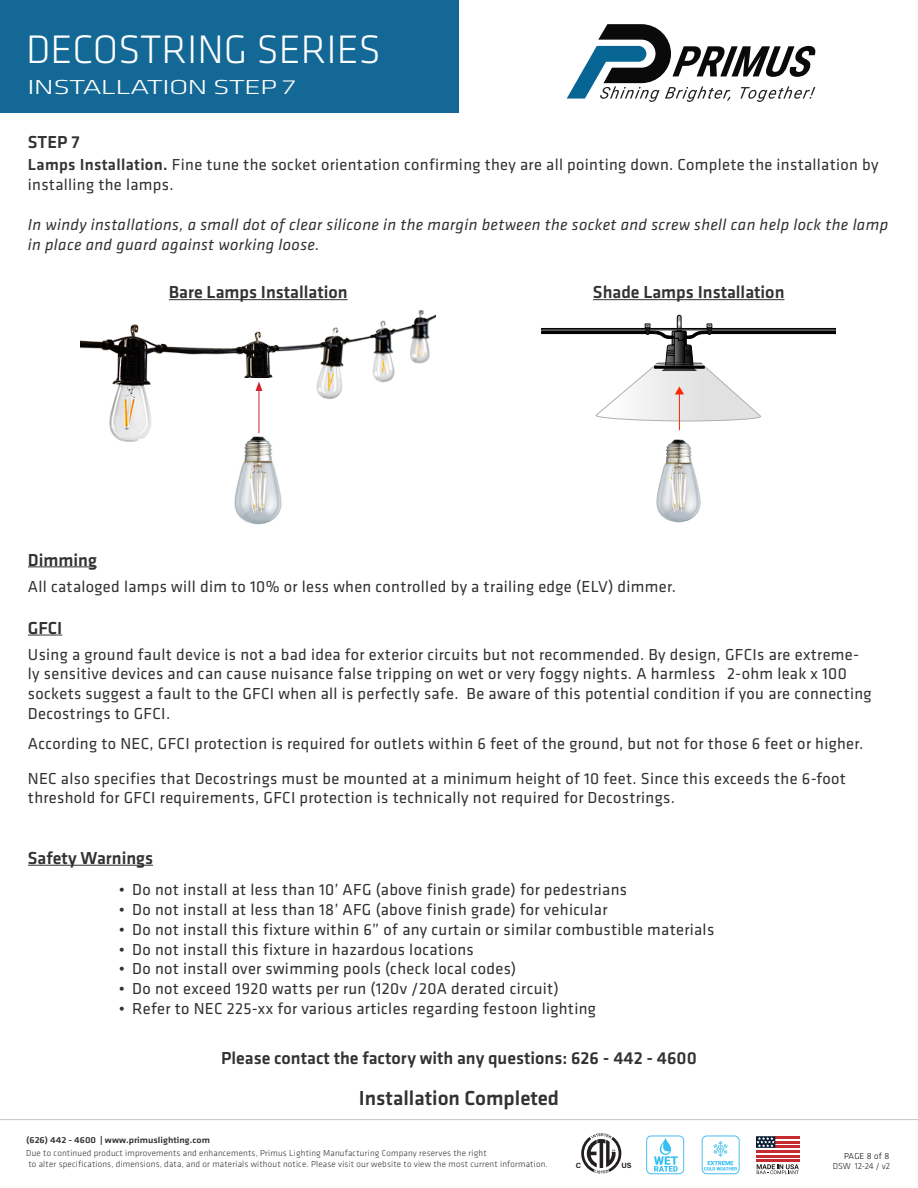
<style>
.page{position:relative;width:918px;height:1188px;background:#fff}
.page>*{position:absolute;margin:0;border:0;box-sizing:border-box;transform-origin:0 0}
.t1{font:300 41.25px "Klavika Basic";color:#fff}
.t2{font:500 21px "Klavika Basic";color:#323230}
.t3{font:300 21px "Klavika Basic";letter-spacing:-.03em;color:#fff;scale:1.5 1}
.t4{font:500 18px "Klavika Basic";color:#323230}
.t5{font:16.5px/19.8px "Klavika Basic";letter-spacing:.02em;color:#323230}
.t6{font:16.5px "Klavika Basic";letter-spacing:.02em;color:#30312f}
.t7{font:italic 16.5px/19.8px "Klavika Basic";letter-spacing:.02em;color:#323230}
.t8{font:300 9px/10.8px "Klavika Basic";letter-spacing:.02em;color:#323230}
.t9{font:500 9px "Klavika Basic";color:#323230;scale:1.1 1}
.t10{font:300 9px "Klavika Basic";color:#231f20}
.t11{font:300 9px "Klavika Basic";letter-spacing:.015em;color:#040503}
.t12{font:7.5px "Acumin Variable Concept";color:#231f20}
.s1{font-weight:500}
.s2{font-weight:700}
</style>
<div class="page">
<div style="left:0;top:0;width:459px;height:112px;background:#136896"></div>
<hr style="left:0;top:1119px;width:918px;height:1px;background:#c6c6c5">
<svg style="left:567px;top:24px;width:249px;height:78px"></svg>
<svg style="left:581px;top:1133px;width:40px;height:41px"></svg>
<div style="left:646px;top:1136px;width:38px;height:38px;border:1px solid #46bfee;border-radius:5px"></div>
<svg style="left:654px;top:1138px;width:24px;height:34px"></svg>
<svg style="left:702px;top:1136px;width:37px;height:38px"></svg>
<div style="left:702px;top:1136px;width:38px;height:38px;border:1px solid #46bfee;border-radius:5px"></div>
<svg style="left:704px;top:1141px;width:33px;height:29px"></svg>
<hr style="left:775px;top:1136px;width:24px;height:2px;background:#c52b31">
<hr style="left:775px;top:1141px;width:24px;height:2px;background:#c52b31">
<hr style="left:775px;top:1146px;width:24px;height:2px;background:#c52b31">
<hr style="left:756px;top:1150px;width:43px;height:3px;background:#c52b31">
<hr style="left:756px;top:1155px;width:43px;height:2px;background:#c52b31">
<hr style="left:756px;top:1160px;width:43px;height:2px;background:#c52b31">
<svg style="left:756px;top:1136px;width:19px;height:12px"></svg>
<svg style="left:757px;top:1164px;width:42px;height:10px"></svg>
<img style="left:81px;top:299px;width:355px;height:143px">
<div style="left:243px;top:379px;width:32px;height:44px;background:#fff"></div>
<img style="left:234px;top:436px;width:49px;height:89px">
<hr style="left:259px;top:389px;width:1px;height:44px;background:#d1232a">
<svg style="left:256px;top:381px;width:6px;height:10px"></svg>
<hr style="left:28px;top:865px;width:125px;height:1px;background:#323230">
<hr style="left:28px;top:566px;width:69px;height:1px;background:#323230">
<hr style="left:169px;top:299px;width:179px;height:1px;background:#323230">
<hr style="left:593px;top:299px;width:191px;height:1px;background:#323230">
<hr style="left:28px;top:635px;width:34px;height:1px;background:#323230">
<img style="left:656px;top:439px;width:45px;height:84px">
<hr style="left:679px;top:393px;width:1px;height:37px;background:#ff2604">
<svg style="left:542px;top:315px;width:294px;height:106px"></svg>
<h1 class="t1" style="left:26px;top:24px;width:356px">DECOSTRING SERIES</h1>
<p class="t3" style="left:27px;top:75px;width:181px">INSTALLATION STEP 7</p>
<p class="t4" style="left:28px;top:130px;width:53px">STEP 7</p>
<p class="t5" style="left:28px;top:154px;width:852px"><span class="s1">Lamps Installation.</span> Fine tune the socket orientation confirming they are all pointing down. Complete the installation by installing the lamps.</p>
<p class="t7" style="left:28px;top:214px;width:862px">In windy installations, a small dot of clear silicone in the margin between the socket and screw shell can help lock the lamp in place and guard against working loose.</p>
<p class="t4" style="left:169px;top:280px;width:180px">Bare Lamps Installation</p>
<p class="t4" style="left:593px;top:280px;width:193px">Shade Lamps Installation</p>
<p class="t4" style="left:28px;top:547px;width:70px">Dimming</p>
<p class="t5" style="left:28px;top:576px;width:650px">All cataloged lamps will dim to 10% or less when controlled by a trailing edge (ELV) dimmer.</p>
<p class="t4" style="left:28px;top:616px;width:36px">GFCI</p>
<p class="t5" style="left:28px;top:644px;width:845px">Using a ground fault device is not a bad idea for exterior circuits but not recommended. By design, GFCIs are extreme&shy;ly sensitive devices and can cause nuisance false tripping on wet or very foggy nights. A harmless 2-ohm leak x 100 sockets suggest a fault to the GFCI when all is perfectly safe. Be aware of this potential condition if you are connecting Decostrings to GFCI.</p>
<p class="t5" style="left:28px;top:734px;width:837px">According to NEC, GFCI protection is required for outlets within 6 feet of the ground, but not for those 6 feet or higher.</p>
<p class="t5" style="left:28px;top:768px;width:820px">NEC also specifies that Decostrings must be mounted at a minimum height of 10 feet. Since this exceeds the 6-foot threshold for GFCI requirements, GFCI protection is technically not required for Decostrings.</p>
<p class="t4" style="left:28px;top:846px;width:127px">Safety Warnings</p>
<p class="t6" style="left:119px;top:879px;width:510px">• Do not install at less than 10’ AFG (above finish grade) for pedestrians</p>
<p class="t6" style="left:119px;top:899px;width:490px">• Do not install at less than 18’ AFG (above finish grade) for vehicular</p>
<p class="t6" style="left:119px;top:918px;width:597px">• Do not install this fixture within 6” of any curtain or similar combustible materials</p>
<p class="t6" style="left:119px;top:938px;width:356px">• Do not install this fixture in hazardous locations</p>
<p class="t6" style="left:119px;top:958px;width:399px">• Do not install over swimming pools (check local codes)</p>
<p class="t6" style="left:119px;top:978px;width:441px">• Do not exceed 1920 watts per run (120v /20A derated circuit)</p>
<p class="t6" style="left:119px;top:998px;width:479px">• Refer to NEC 225-xx for various articles regarding festoon lighting</p>
<p class="t9" style="left:26px;top:1134px;width:168px">(626) 442 - 4600 <span class="s2">|</span> www.primuslighting.com</p>
<p class="t4" style="left:221px;top:1046px;width:477px">Please contact the factory with any questions: 626 - 442 - 4600</p>
<p class="t2" style="left:359px;top:1084px;width:202px">Installation Completed</p>
<p class="t8" style="left:26px;top:1147px;width:523px">Due to continued product improvements and enhancements, Primus Lighting Manufacturing Company reserves the right<br>to alter specifications, dimensions, data, and or materials without notice. Please visit our website to view the most current information.</p>
<p class="t11" style="left:844px;top:1151px;width:47px">PAGE 8 of 8</p>
<p class="t12" style="left:576px;top:1160px;width:7px">C</p>
<p class="t12" style="left:621px;top:1160px;width:12px">US</p>
<p class="t10" style="left:833px;top:1161px;width:59px">DSW 12-24 / v2</p>
</div>
